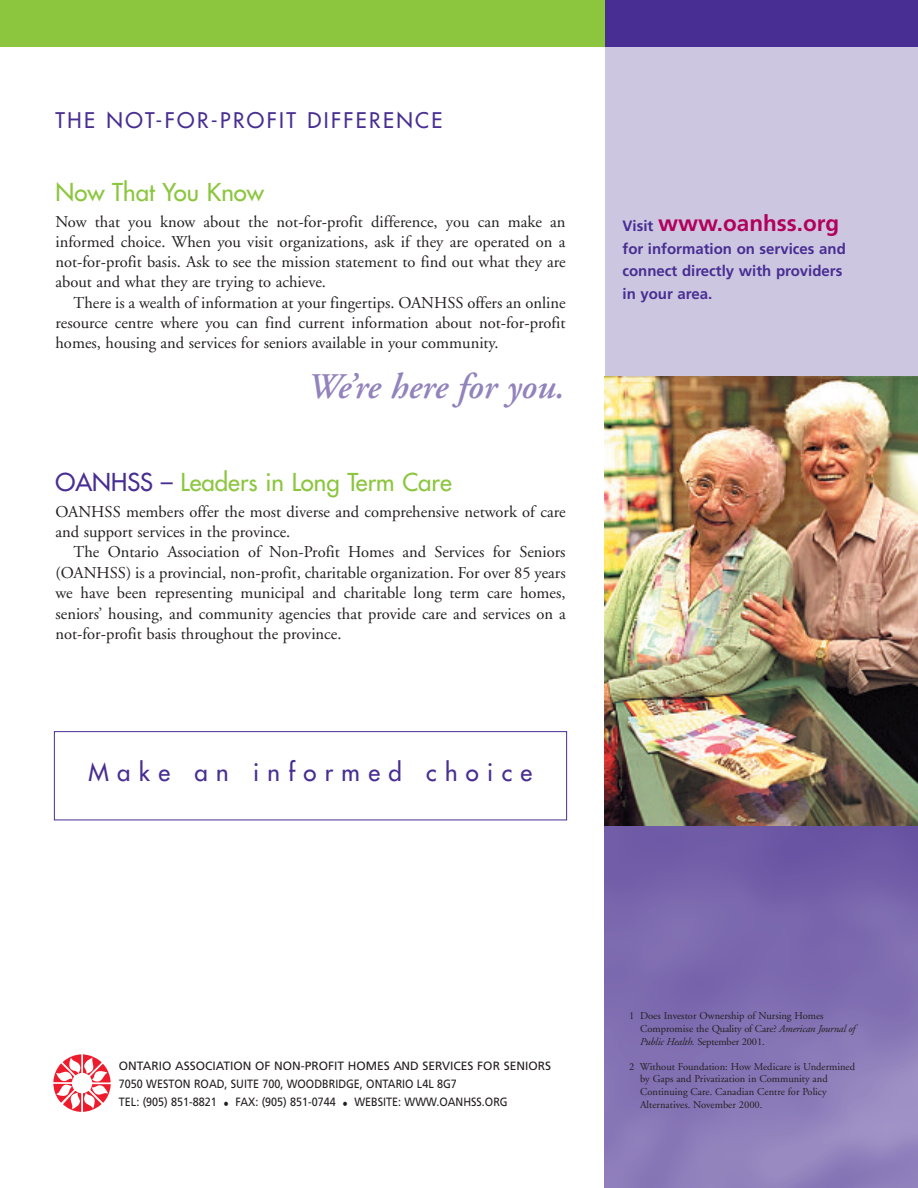
<style>
.page{position:relative;width:918px;height:1188px;background:#fff}
.page>*{position:absolute;margin:0;border:0;box-sizing:border-box;transform-origin:0 0}
.t1{font:italic 600 36px "Adobe Garamond";color:#9383bd}
.t2{font:24px "Futura";color:#8bc63e}
.t3{font:24px "Futura";letter-spacing:.35em;color:#482e92}
.t4{font:700 22.5px "Frutiger";color:#b1015c}
.t5{font:21px "Futura";letter-spacing:.115em;color:#482e92}
.t6{font:16.5px/20.2px "Adobe Garamond";color:#231f20;text-align:justify}
.t7{font:700 15px/22.5px "Frutiger";color:#482e92}
.t8{font:12px/18px "Frutiger";color:#231f20}
.t9{font:10.5px/12.6px "Adobe Garamond";color:#231f20}
.s1{color:#482e92}
.s2{font-size:15px;color:#482e92}
.s3{font-style:italic}
</style>
<div class="page">
<div style="left:54px;top:731px;width:513px;height:89px;border:1px solid #482e92"></div>
<div style="left:605px;top:2px;width:313px;height:384px;background:#cdc6e1"></div>
<img style="left:605px;top:825px;width:313px;height:363px">
<img style="left:605px;top:376px;width:313px;height:449px">
<svg style="left:53px;top:1054px;width:58px;height:58px"></svg>
<div style="left:0;top:0;width:605px;height:47px;background:#8bc63e"></div>
<div style="left:605px;top:0;width:313px;height:47px;background:#482e92"></div>
<p class="t5" style="left:56px;top:109px;width:389px">THE NOT-FOR-PROFIT DIFFERENCE</p>
<h2 class="t2" style="left:56px;top:180px;width:210px">Now That You Know</h2>
<p class="t6" style="left:56px;top:213px;width:512px">Now that you know about the not-for-profit difference, you can make an informed choice. When you visit organizations, ask if they are operated on a not-for-profit basis. Ask to see the mission statement to find out what they are about and what they are trying to achieve.</p>
<p class="t6" style="left:56px;top:294px;width:512px;text-indent:18px">There is a wealth of information at your fingertips. OANHSS offers an online resource centre where you can find current information about not-for-profit homes, housing and services for seniors available in your community.</p>
<h1 class="t1" style="left:308px;top:372px;width:259px">We’re here for you.</h1>
<h2 class="t2" style="left:56px;top:470px;width:398px"><span class="s1">OANHSS –</span> Leaders in Long Term Care</h2>
<p class="t6" style="left:56px;top:503px;width:512px">OANHSS members offer the most diverse and comprehensive network of care and support services in the province.</p>
<p class="t6" style="left:56px;top:543px;width:512px;text-indent:18px">The Ontario Association of Non-Profit Homes and Services for Seniors (OANHSS) is a provincial, non-profit, charitable organization. For over 85 years we have been representing municipal and charitable long term care homes, seniors’ housing, and community agencies that provide care and services on a not-for-profit basis throughout the province.</p>
<h2 class="t3" style="left:89px;top:761px;width:445px">Make an informed choice</h2>
<h3 class="t4" style="left:622px;top:214px;width:218px"><span class="s2">Visit</span> www.oanhss.org</h3>
<p class="t7" style="left:622px;top:238px;width:225px">for information on services and connect directly with providers in your area.</p>
<p class="t8" style="left:119px;top:1058px;width:434px">ONTARIO ASSOCIATION OF NON-PROFIT HOMES AND SERVICES FOR SENIORS<br>7050 WESTON ROAD, SUITE 700, WOODBRIDGE, ONTARIO L4L 8G7<br>TEL: (905) 851-8821 • FAX: (905) 851-0744 • WEBSITE: WWW.OANHSS.ORG</p>
<p class="t9" style="left:640px;top:1011px;width:217px;text-indent:-11px">1 Does Investor Ownership of Nursing Homes<br>Compromise the Quality of Care? <span class="s3">American Journal of<br>Public Health.</span> September 2001.</p>
<p class="t9" style="left:640px;top:1061px;width:217px;text-indent:-11px">2 Without Foundation: How Medicare is Undermined by Gaps and Privatization in Community and Continuing Care. Canadian Centre for Policy Alternatives. November 2000.</p>
</div>
